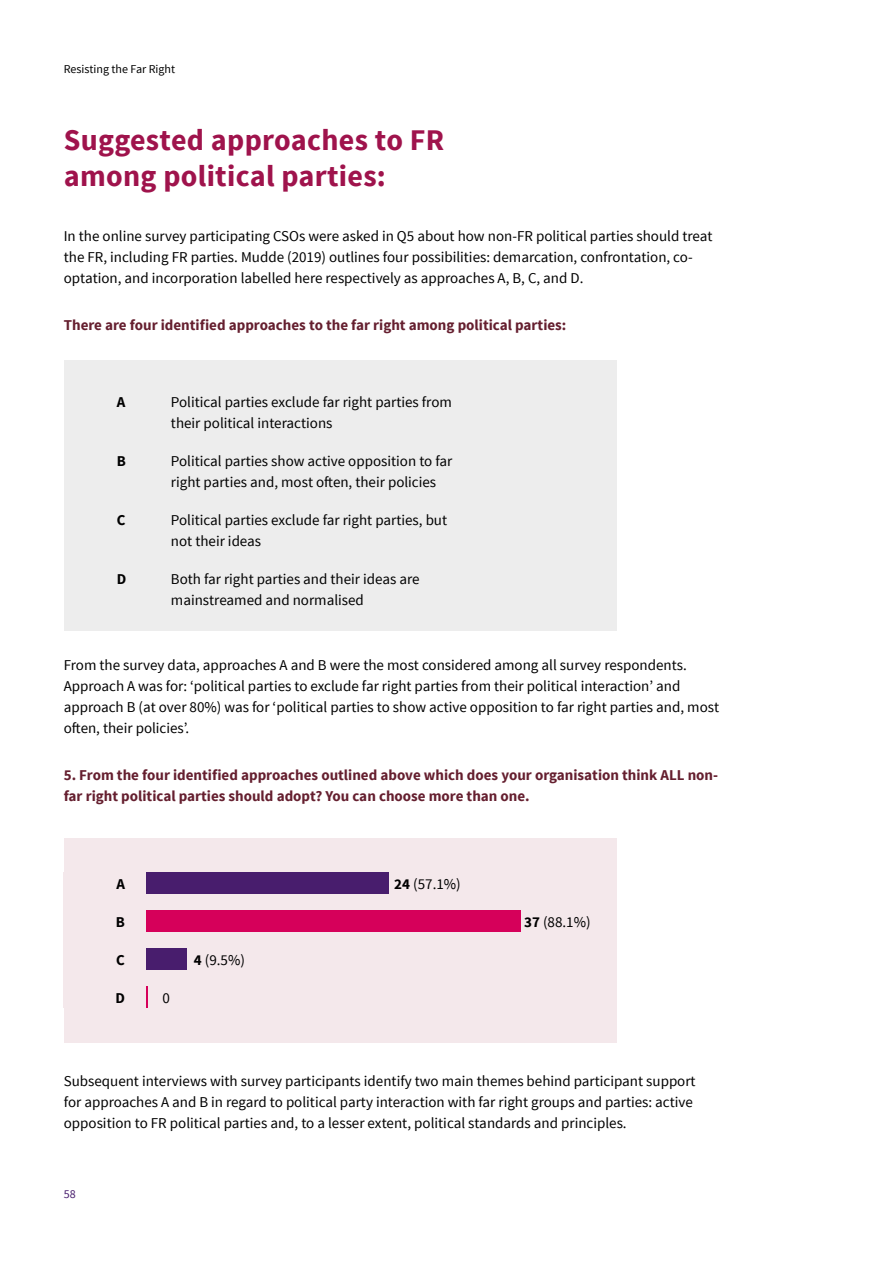
<style>
.page{position:relative;width:893px;height:1263px;background:#fff}
.page>*{position:absolute;margin:0;border:0;box-sizing:border-box;transform-origin:0 0}
.t1{font:700 30px/36px "Source Sans Pro";letter-spacing:.01em;color:#9f134c}
.t2{font:15px/21px "Source Sans Pro";color:#000}
.t3{font:700 15px/21px "Source Sans Pro";color:#651f2f}
.t4{font:700 15px "Source Sans Pro";color:#000}
.t5{font:12px "Source Sans Pro";color:#000}
.t6{font:12px "Source Sans Pro";color:#481d6d}
.s1{font-weight:700}
</style>
<div class="page">
<div style="left:64px;top:360px;width:553px;height:271px;background:#ededed"></div>
<div style="left:64px;top:838px;width:553px;height:204px;background:#f4e8eb"></div>
<div style="left:146px;top:872px;width:243px;height:21px;background:#481d6d"></div>
<div style="left:146px;top:910px;width:375px;height:22px;background:#d6005a"></div>
<svg style="left:146px;top:987px;width:1px;height:21px"></svg>
<div style="left:146px;top:948px;width:41px;height:22px;background:#481d6d"></div>
<p class="t5" style="left:64px;top:61px;width:113px">Resisting the Far Right</p>
<h1 class="t1" style="left:64px;top:123px;width:382px">Suggested approaches to FR among political parties:</h1>
<p class="t2" style="left:64px;top:226px;width:650px">In the online survey participating CSOs were asked in Q5 about how non-FR political parties should treat the FR, including FR parties. Mudde (2019) outlines four possibilities: demarcation, confrontation, co&shy;optation, and incorporation labelled here respectively as approaches A, B, C, and D.</p>
<p class="t3" style="left:64px;top:315px;width:504px">There are four identified approaches to the far right among political parties:</p>
<p class="t4" style="left:117px;top:392px;width:10px">A</p>
<p class="t2" style="left:171px;top:391px;width:282px">Political parties exclude far right parties from their political interactions</p>
<p class="t4" style="left:117px;top:451px;width:11px">B</p>
<p class="t2" style="left:171px;top:450px;width:283px">Political parties show active opposition to far right parties and, most often, their policies</p>
<p class="t4" style="left:117px;top:510px;width:10px">C</p>
<p class="t2" style="left:171px;top:509px;width:278px">Political parties exclude far right parties, but not their ideas</p>
<p class="t4" style="left:117px;top:569px;width:11px">D</p>
<p class="t2" style="left:171px;top:568px;width:250px">Both far right parties and their ideas are mainstreamed and normalised</p>
<p class="t2" style="left:64px;top:655px;width:657px">From the survey data, approaches A and B were the most considered among all survey respondents.<br>Approach A was for: ‘political parties to exclude far right parties from their political interaction’ and approach B (at over 80%) was for ‘political parties to show active opposition to far right parties and, most often, their policies’.</p>
<p class="t3" style="left:64px;top:765px;width:656px">5. From the four identified approaches outlined above which does your organisation think ALL non&shy;far right political parties should adopt? You can choose more than one.</p>
<p class="t4" style="left:116px;top:874px;width:10px">A</p>
<p class="t4" style="left:116px;top:912px;width:11px">B</p>
<p class="t4" style="left:116px;top:950px;width:10px">C</p>
<p class="t4" style="left:115px;top:988px;width:11px">D</p>
<p class="t2" style="left:163px;top:987px;width:9px">0</p>
<p class="t2" style="left:194px;top:949px;width:53px"><span class="s1">4</span> (9.5%)</p>
<p class="t2" style="left:394px;top:873px;width:68px"><span class="s1">24</span> (57.1%)</p>
<p class="t2" style="left:524px;top:911px;width:68px"><span class="s1">37</span> (88.1%)</p>
<p class="t2" style="left:64px;top:1071px;width:633px">Subsequent interviews with survey participants identify two main themes behind participant support for approaches A and B in regard to political party interaction with far right groups and parties: active opposition to FR political parties and, to a lesser extent, political standards and principles.</p>
<p class="t6" style="left:64px;top:1187px;width:13px">58</p>
</div>
